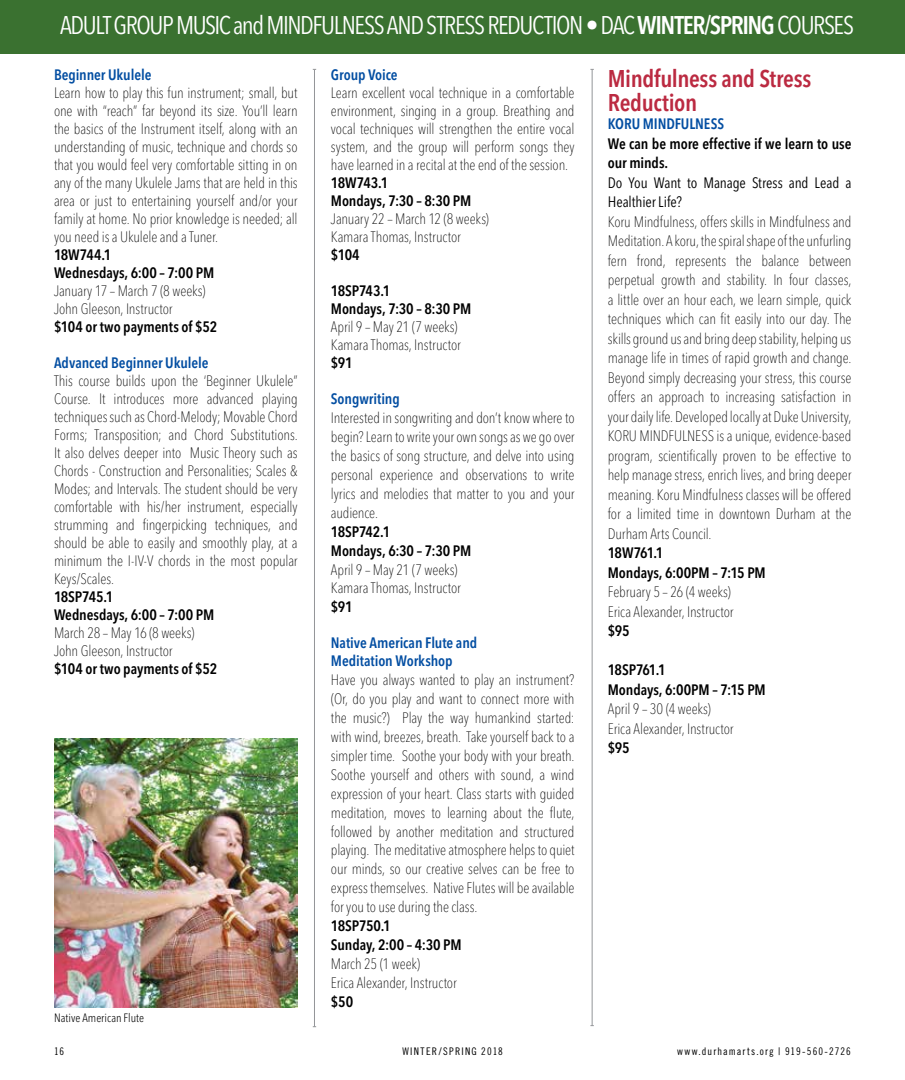
<style>
.page{position:relative;width:905px;height:1080px;background:#fff}
.page>*{position:absolute;margin:0;border:0;box-sizing:border-box;transform-origin:0 0}
.t1{font:condensed 25.35px "Avenir Next LT Pro";letter-spacing:-.055em;color:#fff}
.t2{font:600 condensed 24px/24px "Avenir Next LT Pro";letter-spacing:-.015em;color:#bb2a41}
.t3{font:100 condensed 15px/18px "Avenir Next LT Pro";letter-spacing:-.01em;color:#000}
.t4{font:600 condensed 15px/18px "Avenir Next LT Pro";letter-spacing:-.005em;color:#000}
.t5{font:600 condensed 15px/18px "Avenir Next LT Pro";letter-spacing:-.005em;color:#034ea2}
.t6{font:condensed 15px/19.5px "Avenir Next LT Pro";letter-spacing:-.005em;color:#000}
.t7{font:300 condensed 12px "Avenir Next LT Pro";letter-spacing:.005em;color:#000}
.t8{font:10.5px "Trade Gothic Cond Eighteen";letter-spacing:.11em;color:#000}
.s1{font-weight:600}
</style>
<div class="page">
<div style="left:0;top:0;width:904px;height:54px;background:#3a7130"></div>
<hr style="left:591px;top:69px;width:1px;height:957px;background:#939598">
<hr style="left:314px;top:69px;width:1px;height:958px;background:#939598">
<img style="left:54px;top:739px;width:243px;height:268px">
<h1 class="t1" style="left:60px;top:10px;width:795px">ADULT GROUP MUSIC and MINDFULNESS AND STRESS REDUCTION • DAC <span class="s1">WINTER/SPRING</span> COURSES</h1>
<p class="t5" style="left:54px;top:66px;width:99px">Beginner Ukulele</p>
<p class="t3" style="left:54px;top:84px;width:245px;text-align:justify">Learn how to play this fun instrument; small, but one with “reach” far beyond its size. You’ll learn the basics of the Instrument itself, along with an understanding of music, technique and chords so that you would feel very comfortable sitting in on any of the many Ukulele Jams that are held in this area or just to entertaining yourself and/or your family at home. No prior knowledge is needed; all you need is a Ukulele and a Tuner.</p>
<p class="t4" style="left:54px;top:246px;width:162px">18W744.1<br>Wednesdays, 6:00 – 7:00 PM</p>
<p class="t3" style="left:54px;top:282px;width:153px">January 17 – March 7 (8 weeks)<br>John Gleeson, Instructor</p>
<p class="t4" style="left:54px;top:318px;width:165px">$104 or two payments of $52</p>
<p class="t5" style="left:54px;top:354px;width:156px">Advanced Beginner Ukulele</p>
<p class="t3" style="left:54px;top:372px;width:245px;text-align:justify">This course builds upon the ‘Beginner Ukulele” Course. It introduces more advanced playing techniques such as Chord-Melody; Movable Chord Forms; Transposition; and Chord Substitutions.<br>It also delves deeper into Music Theory such as Chords - Construction and Personalities; Scales &amp; Modes; and Intervals. The student should be very comfortable with his/her instrument, especially strumming and fingerpicking techniques, and should be able to easily and smoothly play, at a minimum the I-IV-V chords in the most popular Keys/Scales.</p>
<p class="t4" style="left:54px;top:588px;width:162px">18SP745.1<br>Wednesdays, 6:00 – 7:00 PM</p>
<p class="t3" style="left:54px;top:624px;width:142px">March 28 – May 16 (8 weeks)<br>John Gleeson, Instructor</p>
<p class="t4" style="left:54px;top:660px;width:165px">$104 or two payments of $52</p>
<h2 class="t2" style="left:608px;top:67px;width:205px">Mindfulness and Stress<br>Reduction</h2>
<p class="t5" style="left:608px;top:115px;width:118px">KORU MINDFULNESS</p>
<p class="t4" style="left:608px;top:134px;width:245px;line-height:19.5px">We can be more effective if we learn to use our minds.</p>
<p class="t6" style="left:608px;top:173px;width:245px">Do You Want to Manage Stress and Lead a<br>Healthier Life?</p>
<p class="t3" style="left:608px;top:212px;width:245px;line-height:19.5px;text-align:justify">Koru Mindfulness, offers skills in Mindfulness and Meditation. A koru, the spiral shape of the unfurling fern frond, represents the balance between perpetual growth and stability. In four classes, a little over an hour each, we learn simple, quick techniques which can fit easily into our day. The skills ground us and bring deep stability, helping us manage life in times of rapid growth and change.<br>Beyond simply decreasing your stress, this course offers an approach to increasing satisfaction in your daily life. Developed locally at Duke University, KORU MINDFULNESS is a unique, evidence-based program, scientifically proven to be effective to help manage stress, enrich lives, and bring deeper meaning. Koru Mindfulness classes will be offered for a limited time in downtown Durham at the Durham Arts Council.</p>
<p class="t4" style="left:608px;top:543px;width:159px;line-height:19.5px">18W761.1<br>Mondays, 6:00PM – 7:15 PM</p>
<p class="t3" style="left:608px;top:582px;width:127px;line-height:19.5px">February 5 – 26 (4 weeks)<br>Erica Alexander, Instructor</p>
<p class="t4" style="left:608px;top:622px;width:23px">$95</p>
<p class="t4" style="left:608px;top:660px;width:159px;line-height:19.5px">18SP761.1<br>Mondays, 6:00PM – 7:15 PM</p>
<p class="t3" style="left:608px;top:699px;width:127px;line-height:19.5px">April 9 – 30 (4 weeks)<br>Erica Alexander, Instructor</p>
<p class="t4" style="left:608px;top:739px;width:23px">$95</p>
<p class="t5" style="left:331px;top:66px;width:68px">Group Voice</p>
<p class="t3" style="left:331px;top:84px;width:245px;text-align:justify">Learn excellent vocal technique in a comfortable environment, singing in a group. Breathing and vocal techniques will strengthen the entire vocal system, and the group will perform songs they have learned in a recital at the end of the session.</p>
<p class="t4" style="left:331px;top:174px;width:142px">18W743.1<br>Mondays, 7:30 – 8:30 PM</p>
<p class="t3" style="left:331px;top:210px;width:160px">January 22 – March 12 (8 weeks)<br>Kamara Thomas, Instructor</p>
<p class="t4" style="left:331px;top:246px;width:30px">$104</p>
<p class="t4" style="left:331px;top:282px;width:142px">18SP743.1<br>Mondays, 7:30 – 8:30 PM</p>
<p class="t3" style="left:331px;top:318px;width:131px">April 9 – May 21 (7 weeks)<br>Kamara Thomas, Instructor</p>
<p class="t4" style="left:331px;top:354px;width:23px">$91</p>
<p class="t5" style="left:331px;top:390px;width:70px">Songwriting</p>
<p class="t3" style="left:331px;top:409px;width:245px;line-height:18.9px;text-align:justify">Interested in songwriting and don’t know where to begin? Learn to write your own songs as we go over the basics of song structure, and delve into using personal experience and observations to write lyrics and melodies that matter to you and your audience.</p>
<p class="t4" style="left:331px;top:522px;width:142px;line-height:18.9px">18SP742.1<br>Mondays, 6:30 – 7:30 PM</p>
<p class="t3" style="left:331px;top:560px;width:131px;line-height:18.9px">April 9 – May 21 (7 weeks)<br>Kamara Thomas, Instructor</p>
<p class="t4" style="left:331px;top:598px;width:23px">$91</p>
<p class="t5" style="left:331px;top:634px;width:148px">Native American Flute and<br>Meditation Workshop</p>
<p class="t3" style="left:331px;top:671px;width:245px;line-height:18.9px;text-align:justify">Have you always wanted to play an instrument? (Or, do you play and want to connect more with the music?) Play the way humankind started: with wind, breezes, breath. Take yourself back to a simpler time. Soothe your body with your breath.<br>Soothe yourself and others with sound, a wind expression of your heart. Class starts with guided meditation, moves to learning about the flute, followed by another meditation and structured playing. The meditative atmosphere helps to quiet our minds, so our creative selves can be free to express themselves. Native Flutes will be available for you to use during the class.</p>
<p class="t4" style="left:331px;top:916px;width:132px;line-height:18.9px">18SP750.1<br>Sunday, 2:00 – 4:30 PM</p>
<p class="t3" style="left:331px;top:954px;width:127px;line-height:18.9px">March 25 (1 week)<br>Erica Alexander, Instructor</p>
<p class="t4" style="left:331px;top:992px;width:24px">$50</p>
<p class="t7" style="left:54px;top:1011px;width:92px">Native American Flute</p>
<p class="t8" style="left:54px;top:1045px;width:12px">16</p>
<p class="t8" style="left:402px;top:1045px;width:102px">WINTER/SPRING 2018</p>
<p class="t8" style="left:677px;top:1045px;width:175px">www.durhamarts.org | 919-560-2726</p>
</div>
